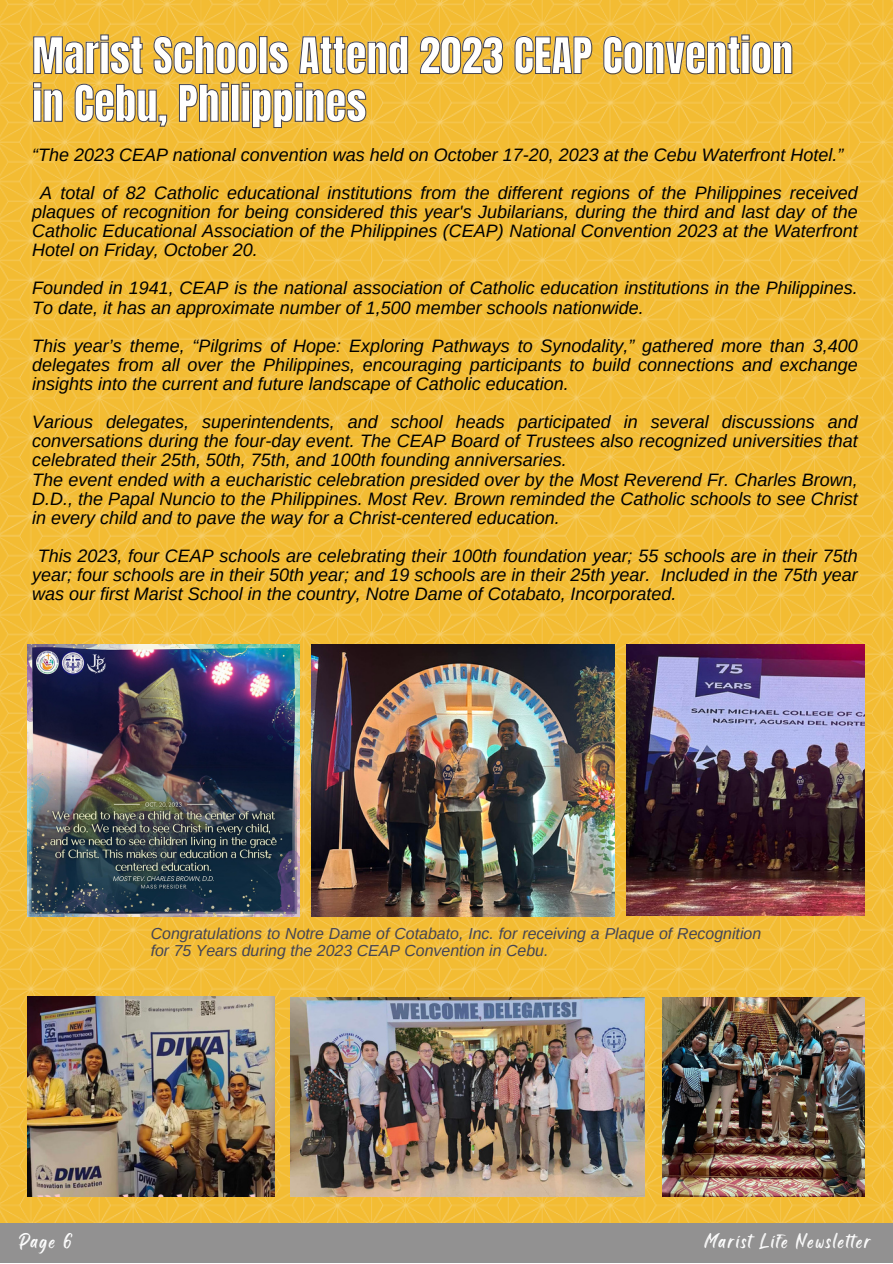
<style>
.page{position:relative;width:893px;height:1264px;background:#fff}
.page>*{position:absolute;margin:0;border:0;box-sizing:border-box;transform-origin:0 0}
.t1{font:42.75px "Anton";color:#fff}
.t2{font:18.6px "Black Bones";letter-spacing:.1em;color:#fff}
.t3{font:italic 18px/19px "Arimo";color:#000;text-align:justify}
.t4{font:italic 15.9px/16.8px "Arimo";color:#444454}
</style>
<div class="page">
<img style="left:0;top:0;width:892px;height:1223px">
<div style="left:0;top:1223px;width:892px;height:39px;background:#929191"></div>
<img style="left:311px;top:644px;width:303px;height:272px">
<img style="left:290px;top:997px;width:355px;height:199px">
<img style="left:626px;top:644px;width:238px;height:271px">
<img style="left:662px;top:997px;width:202px;height:199px">
<img style="left:28px;top:644px;width:272px;height:272px">
<img style="left:28px;top:996px;width:246px;height:200px">
<svg style="left:33px;top:34px;width:759px;height:40px;background:#d6a93e"></svg>
<svg style="left:33px;top:82px;width:333px;height:46px;background:#d7aa3e"></svg>
<p class="t1" style="left:32px;top:24px;width:762px">Marist Schools Attend 2023 CEAP Convention</p>
<p class="t1" style="left:32px;top:72px;width:336px">in Cebu, Philippines</p>
<p class="t3" style="left:32px;top:145px;width:812px">“The 2023 CEAP national convention was held on October 17-20, 2023 at the Cebu Waterfront Hotel.”</p>
<p class="t3" style="left:32px;top:183px;width:827px;text-indent:8px">A total of 82 Catholic educational institutions from the different regions of the Philippines received plaques of recognition for being considered this year's Jubilarians, during the third and last day of the Catholic Educational Association of the Philippines (CEAP) National Convention 2023 at the Waterfront Hotel on Friday, October 20.</p>
<p class="t3" style="left:32px;top:278px;width:827px">Founded in 1941, CEAP is the national association of Catholic education institutions in the Philippines.<br>To date, it has an approximate number of 1,500 member schools nationwide.</p>
<p class="t3" style="left:32px;top:336px;width:827px">This year’s theme, “Pilgrims of Hope: Exploring Pathways to Synodality,” gathered more than 3,400 delegates from all over the Philippines, encouraging participants to build connections and exchange insights into the current and future landscape of Catholic education.</p>
<p class="t3" style="left:32px;top:412px;width:827px">Various delegates, superintendents, and school heads participated in several discussions and conversations during the four-day event. The CEAP Board of Trustees also recognized universities that celebrated their 25th, 50th, 75th, and 100th founding anniversaries.</p>
<p class="t3" style="left:32px;top:470px;width:827px">The event ended with a eucharistic celebration presided over by the Most Reverend Fr. Charles Brown, D.D., the Papal Nuncio to the Philippines. Most Rev. Brown reminded the Catholic schools to see Christ in every child and to pave the way for a Christ-centered education.</p>
<p class="t3" style="left:32px;top:546px;width:827px;text-indent:6px">This 2023, four CEAP schools are celebrating their 100th foundation year; 55 schools are in their 75th year; four schools are in their 50th year; and 19 schools are in their 25th year. Included in the 75th year was our first Marist School in the country, Notre Dame of Cotabato, Incorporated.</p>
<p class="t4" style="left:151px;top:925px;width:612px">Congratulations to Notre Dame of Cotabato, Inc. for receiving a Plaque of Recognition for 75 Years during the 2023 CEAP Convention in Cebu.</p>
<p class="t2" style="left:19px;top:1227px;width:55px">Page 6</p>
<p class="t2" style="left:704px;top:1227px;width:168px">Marist Life Newsletter</p>
</div>
